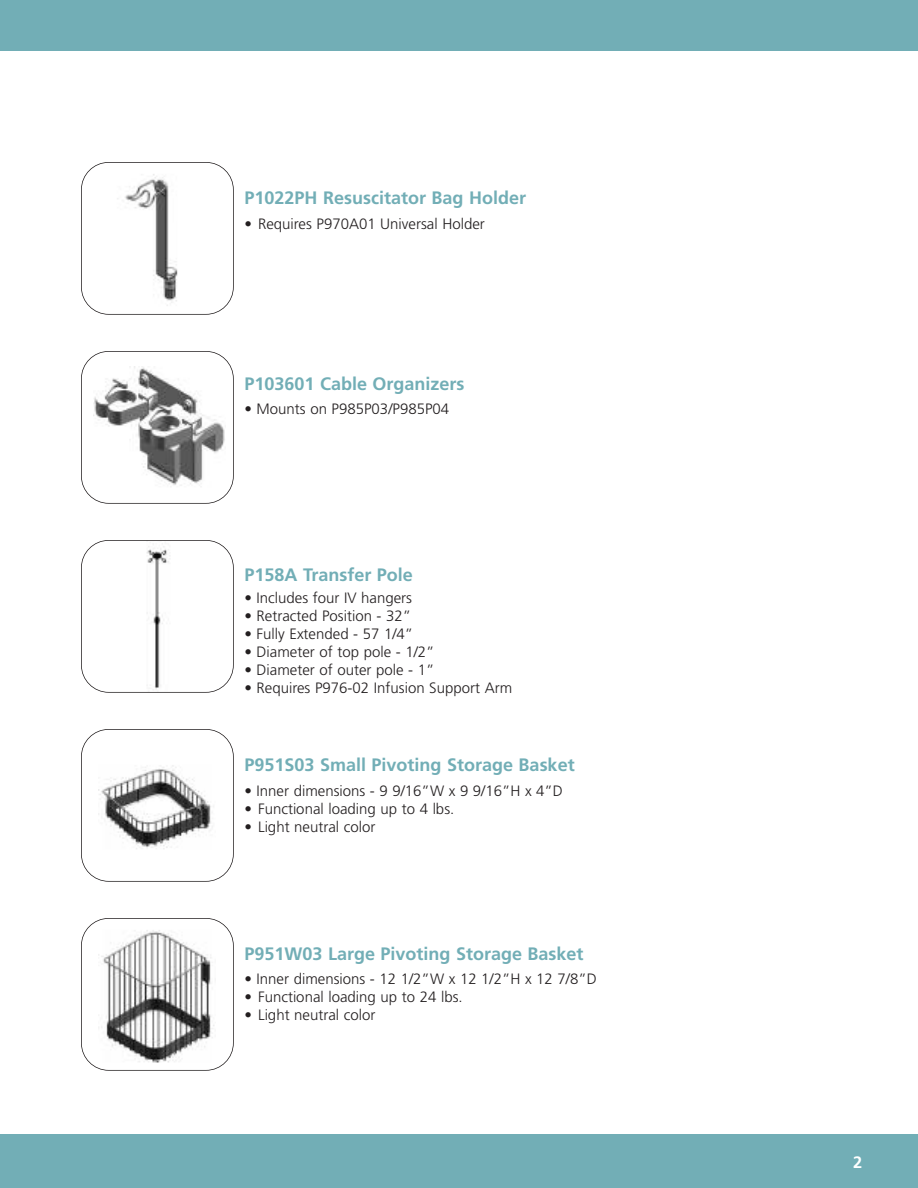
<style>
.page{position:relative;width:918px;height:1188px;background:#fff}
.page>*{position:absolute;margin:0;border:0;box-sizing:border-box;transform-origin:0 0}
.t1{font:700 18px "Frutiger";color:#72aeb6}
.t2{font:700 16.5px "Frutiger";color:#fff}
.t3{font:300 15px "Frutiger";color:#231f20}
</style>
<div class="page">
<div style="left:0;top:1134px;width:918px;height:54px;background:#72aeb6"></div>
<div style="left:0;top:0;width:918px;height:51px;background:#72aeb6"></div>
<img style="left:81px;top:162px;width:152px;height:152px">
<div style="left:81px;top:162px;width:153px;height:153px;border:2px solid #231f20;border-radius:28px"></div>
<img style="left:93px;top:366px;width:132px;height:120px">
<div style="left:81px;top:351px;width:153px;height:153px;border:2px solid #231f20;border-radius:28px"></div>
<img style="left:99px;top:541px;width:117px;height:151px">
<div style="left:81px;top:540px;width:153px;height:153px;border:2px solid #231f20;border-radius:28px"></div>
<img style="left:99px;top:730px;width:117px;height:151px">
<div style="left:81px;top:729px;width:153px;height:153px;border:2px solid #231f20;border-radius:28px"></div>
<img style="left:99px;top:919px;width:117px;height:151px">
<div style="left:81px;top:918px;width:153px;height:153px;border:2px solid #231f20;border-radius:28px"></div>
<p class="t1" style="left:245px;top:190px;width:283px">P1022PH Resuscitator Bag Holder</p>
<p class="t3" style="left:245px;top:217px;width:242px">• Requires P970A01 Universal Holder</p>
<p class="t1" style="left:245px;top:376px;width:222px">P103601 Cable Organizers</p>
<p class="t3" style="left:245px;top:403px;width:206px">• Mounts on P985P03/P985P04</p>
<p class="t1" style="left:245px;top:567px;width:170px">P158A Transfer Pole</p>
<p class="t3" style="left:245px;top:591px;width:169px">• Includes four IV hangers</p>
<p class="t3" style="left:245px;top:609px;width:168px">• Retracted Position - 32”</p>
<p class="t3" style="left:245px;top:627px;width:170px">• Fully Extended - 57 1/4”</p>
<p class="t3" style="left:245px;top:645px;width:192px">• Diameter of top pole - 1/2”</p>
<p class="t3" style="left:245px;top:663px;width:192px">• Diameter of outer pole - 1”</p>
<p class="t3" style="left:245px;top:681px;width:269px">• Requires P976-02 Infusion Support Arm</p>
<p class="t1" style="left:245px;top:757px;width:332px">P951S03 Small Pivoting Storage Basket</p>
<p class="t3" style="left:245px;top:784px;width:320px">• Inner dimensions - 9 9/16”W x 9 9/16”H x 4”D</p>
<p class="t3" style="left:245px;top:802px;width:211px">• Functional loading up to 4 lbs.</p>
<p class="t3" style="left:245px;top:820px;width:133px">• Light neutral color</p>
<p class="t1" style="left:245px;top:946px;width:341px">P951W03 Large Pivoting Storage Basket</p>
<p class="t3" style="left:245px;top:973px;width:354px">• Inner dimensions - 12 1/2”W x 12 1/2”H x 12 7/8”D</p>
<p class="t3" style="left:245px;top:991px;width:220px">• Functional loading up to 24 lbs.</p>
<p class="t3" style="left:245px;top:1009px;width:133px">• Light neutral color</p>
<p class="t2" style="left:853px;top:1156px;width:11px">2</p>
</div>
